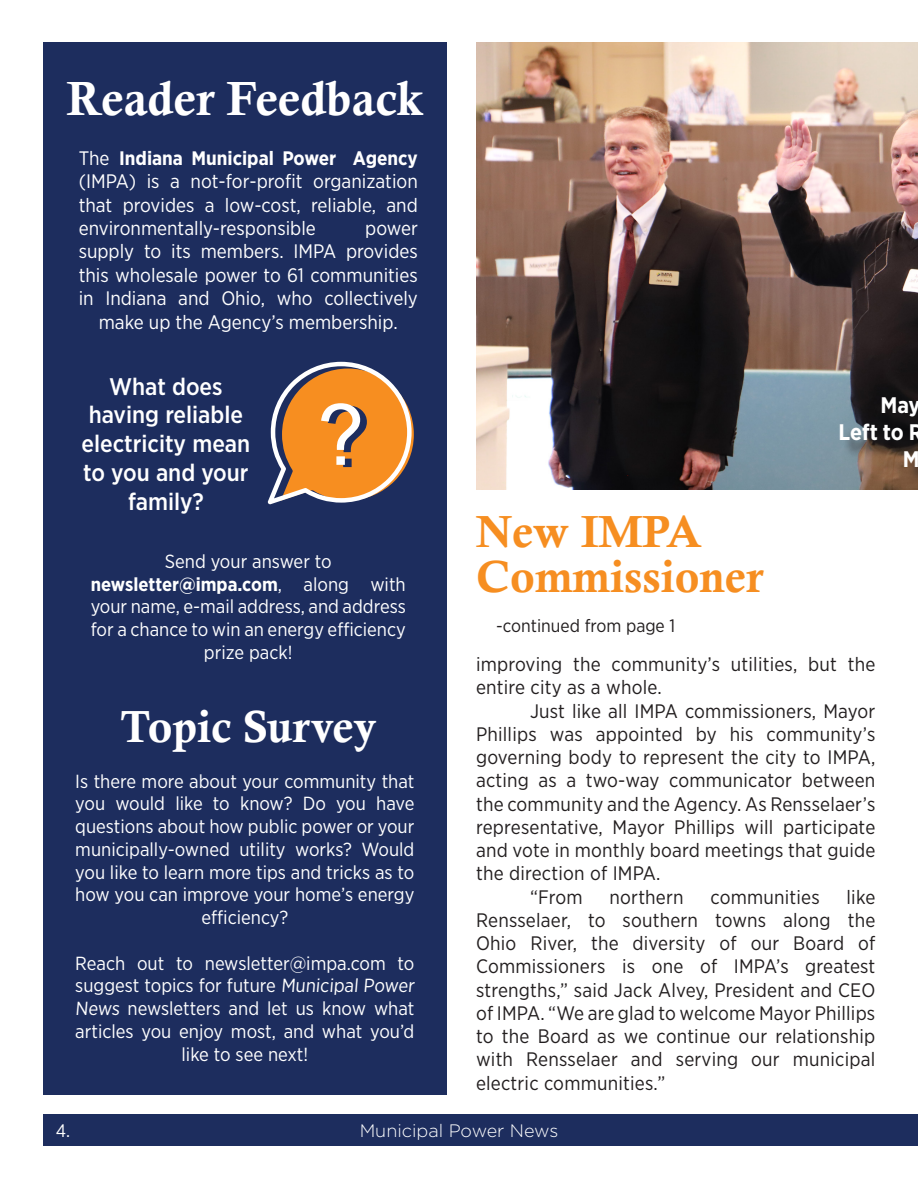
<style>
.page{position:relative;width:918px;height:1188px;background:#fff}
.page>*{position:absolute;margin:0;border:0;box-sizing:border-box;transform-origin:0 0}
.t1{font:48px "Calis MT Bol";color:#fff}
.t2{font:45px/45px "Calis MT Bol";color:#f68e21}
.t3{font:45px "Calis MT Bol";color:#fff}
.t4{font:500 24px/28.8px "Gotham Narrow";color:#fff;text-align:center}
.t5{font:700 22.5px "Gotham Narrow";letter-spacing:-.005em;color:#fff}
.t6{font:19.5px/23.2px "Gotham Narrow";letter-spacing:.01em;color:#231f20;text-align:justify}
.t7{font:19.5px/23.4px "Gotham Narrow";color:#fff;text-align:justify}
.t8{font:18.9px/22.8px "Gotham Narrow";color:#fff;text-align:center}
.t9{font:18px "Gotham Narrow";color:#231f20}
.t10{font:300 18px "Gotham";color:#fff}
.t11{font:18px "Gotham Narrow";color:#fff}
.s1{font-weight:700}
</style>
<div class="page">
<div style="left:43px;top:1114px;width:875px;height:32px;background:#1d2d5e"></div>
<div style="left:43px;top:42px;width:403px;height:1053px;background:#1d2d5e"></div>
<svg style="left:268px;top:362px;width:146px;height:142px"></svg>
<img style="left:476px;top:42px;width:442px;height:448px">
<div style="left:843px;top:399px;width:75px;height:90px;background:#231f20;opacity:.75"></div>
<p class="t1" style="left:67px;top:71px;width:358px">Reader Feedback</p>
<p class="t7" style="left:79px;top:146px;width:341px">The <span class="s1">Indiana Municipal Power Agency </span>(IMPA) is a not-for-profit organization that provides a low-cost, reliable, and environmentally-responsible</p>
<p class="t7" style="left:365px;top:216px;width:54px">power</p>
<p class="t7" style="left:79px;top:239px;width:341px">supply to its members. IMPA provides</p>
<p class="t7" style="left:79px;top:263px;width:341px">this wholesale power to 61 communities</p>
<p class="t7" style="left:79px;top:286px;width:341px">in Indiana and Ohio, who collectively</p>
<p class="t7" style="left:99px;top:310px;width:301px">make up the Agency’s membership.</p>
<p class="t4" style="left:82px;top:372px;width:170px">What does having reliable electricity mean to you and your family?</p>
<p class="t8" style="left:165px;top:549px;width:168px">Send your answer to</p>
<p class="t8" style="left:91px;top:572px;width:317px"><span class="s1">newsletter@impa.com</span>, along with your name, e-mail address, and address for a chance to win an energy efficiency prize pack!</p>
<p class="t3" style="left:120px;top:701px;width:257px">Topic Survey</p>
<p class="t8" style="left:75px;top:769px;width:341px">Is there more about your community that you would like to know? Do you have questions about how public power or your municipally-owned utility works? Would you like to learn more tips and tricks as to how you can improve your home’s energy efficiency?</p>
<p class="t8" style="left:75px;top:951px;width:343px">Reach out to newsletter@impa.com to suggest topics for future Municipal Power News newsletters and let us know what articles you enjoy most, and what you’d like to see next!</p>
<p class="t2" style="left:476px;top:509px;width:289px">New IMPA<br>Commissioner</p>
<p class="t9" style="left:496px;top:615px;width:181px">-continued from page 1</p>
<p class="t5" style="left:880px;top:390px;width:42px">May</p>
<p class="t5" style="left:839px;top:417px;width:86px">Left to R</p>
<p class="t5" style="left:903px;top:444px;width:18px">M</p>
<p class="t6" style="left:476px;top:652px;width:401px">improving the community’s utilities, but the entire city as a whole.</p>
<p class="t6" style="left:476px;top:699px;width:401px;text-indent:54px">Just like all IMPA commissioners, Mayor Phillips was appointed by his community’s governing body to represent the city to IMPA, acting as a two-way communicator between the community and the Agency. As Rensselaer’s representative, Mayor Phillips will participate and vote in monthly board meetings that guide the direction of IMPA.</p>
<p class="t6" style="left:530px;top:885px;width:54px">“From</p>
<p class="t6" style="left:610px;top:885px;width:76px">northern</p>
<p class="t6" style="left:710px;top:885px;width:111px">communities</p>
<p class="t6" style="left:476px;top:885px;width:401px;text-indent:370px">like Rensselaer, to southern towns along the Ohio River, the diversity of our Board of Commissioners is one of IMPA’s greatest strengths,” said Jack Alvey, President and CEO of IMPA. “We are glad to welcome Mayor Phillips to the Board as we continue our relationship with Rensselaer and serving our municipal electric communities.”</p>
<p class="t11" style="left:56px;top:1120px;width:16px">4.</p>
<p class="t10" style="left:360px;top:1119px;width:200px">Municipal Power News</p>
</div>
